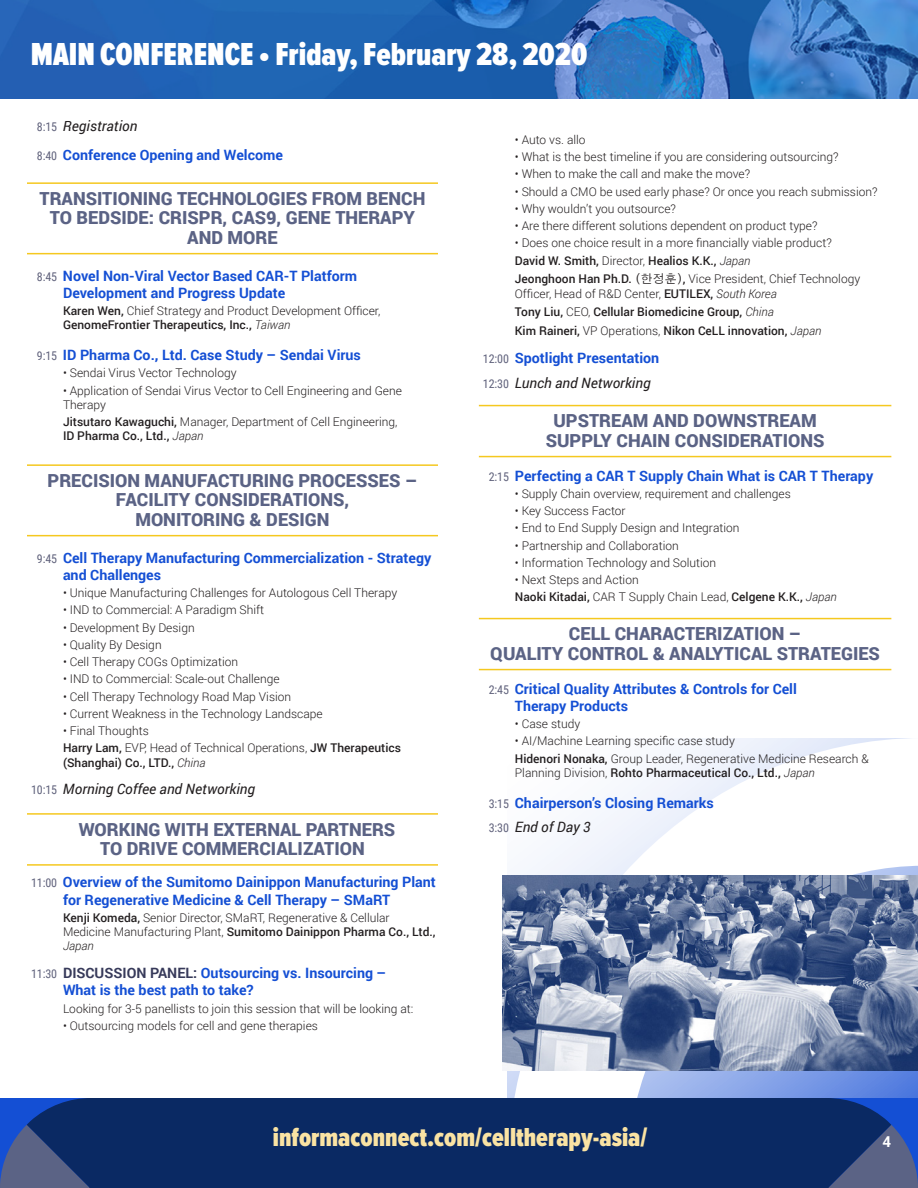
<style>
.page{position:relative;width:918px;height:1188px;background:#fff}
.page>*{position:absolute;margin:0;border:0;box-sizing:border-box;transform-origin:0 0}
.t1{font:900 33px "Proxima Nova Ex Cn";color:#fff}
.t2{font:900 27px "Proxima Nova Ex Cn";color:#fae3a3}
.t3{font:900 18px/19.5px "Roboto";color:#5b6385;text-align:center}
.t4{font:700 15px "Roboto";color:#fff}
.Times_Double{font:700 14.25px/17.2px "Roboto";color:#144fd4}
.Times_Single{font:italic 14.25px "Roboto";color:#231f20}
.paratext{font:300 12px/14.2px "Roboto";color:#231f20}
.Speaker{font:300 12px/14.2px "Roboto";color:#231f20}
.Speaker-2{font:500 12px/14.2px "Roboto";color:#231f20}
.s1{font-family:"Roboto Condensed";font-style:normal;font-size:12px;color:#5f617b}
.s2{font-family:"Roboto Condensed";font-weight:400;font-size:12px;color:#5f617b}
.s3{font-weight:500}
.s4{font-style:italic}
.s5{font-weight:300}
.s6{font-weight:300;font-style:italic}
.s7{color:#373a5a}
.s8{font-family:"Apple Gothic";font-weight:400}
</style>
<div class="page">
<svg style="left:507px;top:738px;width:411px;height:360px"></svg>
<div style="left:0;top:1098px;width:918px;height:90px;background:#0a2963"></div>
<svg style="left:0;top:1098px;width:90px;height:90px"></svg>
<svg style="left:828px;top:1098px;width:90px;height:90px"></svg>
<svg style="left:0;top:0;width:918px;height:99px;background:#2a6cb8"></svg>
<hr style="left:27px;top:182px;width:411px;height:2px;background:#f5c81f">
<hr style="left:27px;top:253px;width:411px;height:1px;background:#f5c81f">
<hr style="left:27px;top:464px;width:411px;height:2px;background:#f5c81f">
<hr style="left:27px;top:535px;width:411px;height:1px;background:#f5c81f">
<hr style="left:27px;top:813px;width:411px;height:2px;background:#f5c81f">
<hr style="left:27px;top:864px;width:411px;height:2px;background:#f5c81f">
<hr style="left:479px;top:405px;width:412px;height:1px;background:#f5c81f">
<hr style="left:479px;top:456px;width:412px;height:1px;background:#f5c81f">
<hr style="left:479px;top:618px;width:412px;height:1px;background:#f5c81f">
<hr style="left:479px;top:669px;width:412px;height:1px;background:#f5c81f">
<img style="left:503px;top:876px;width:415px;height:195px">
<p class="t1" style="left:31px;top:36px;width:558px">MAIN CONFERENCE • Friday, February 28, 2020</p>
<p class="Times_Single" style="left:37px;top:116px;width:102px"><span class="s1">8:15</span> Registration</p>
<p class="Times_Double" style="left:37px;top:146px;width:248px"><span class="s2">8:40</span> Conference Opening and Welcome</p>
<p class="t3" style="left:40px;top:188px;width:387px">TRANSITIONING TECHNOLOGIES FROM BENCH<br>TO BEDSIDE: CRISPR, CAS9, GENE THERAPY<br>AND MORE</p>
<p class="Times_Double" style="left:63px;top:266px;width:296px;text-indent:-26px"><span class="s2">8:45</span> Novel Non-Viral Vector Based CAR-T Platform<br>Development and Progress Update</p>
<p class="Speaker" style="left:63px;top:303px;width:319px"><span class="s3">Karen Wen,</span> Chief Strategy and Product Development Officer,<br><span class="s3">GenomeFrontier Therapeutics, Inc.,</span> <span class="s4">Taiwan</span></p>
<p class="Times_Double" style="left:37px;top:346px;width:325px"><span class="s2">9:15</span> ID Pharma Co., Ltd. Case Study – Sendai Virus</p>
<p class="paratext" style="left:63px;top:366px;width:175px">• Sendai Virus Vector Technology</p>
<p class="paratext" style="left:63px;top:383px;width:340px">• Application of Sendai Virus Vector to Cell Engineering and Gene<br>Therapy</p>
<p class="Speaker-2" style="left:63px;top:414px;width:336px">Jitsutaro Kawaguchi, <span class="s5">Manager, Department of Cell Engineering,<br></span>ID Pharma Co., Ltd., <span class="s6">Japan</span></p>
<p class="t3" style="left:48px;top:470px;width:371px">PRECISION MANUFACTURING PROCESSES –<br>FACILITY CONSIDERATIONS,<br>MONITORING &amp; DESIGN</p>
<p class="Times_Double" style="left:63px;top:548px;width:370px;text-indent:-26px"><span class="s2">9:45</span> Cell Therapy Manufacturing Commercialization - Strategy and Challenges</p>
<p class="paratext" style="left:63px;top:585px;width:336px">• Unique Manufacturing Challenges for Autologous Cell Therapy</p>
<p class="paratext" style="left:63px;top:603px;width:203px">• IND to Commercial: A Paradigm Shift</p>
<p class="paratext" style="left:63px;top:620px;width:133px">• Development By Design</p>
<p class="paratext" style="left:63px;top:637px;width:100px">• Quality By Design</p>
<p class="paratext" style="left:63px;top:654px;width:177px">• Cell Therapy COGs Optimization</p>
<p class="paratext" style="left:63px;top:672px;width:218px">• IND to Commercial: Scale-out Challenge</p>
<p class="paratext" style="left:63px;top:689px;width:230px">• Cell Therapy Technology Road Map Vision</p>
<p class="paratext" style="left:63px;top:706px;width:261px">• Current Weakness in the Technology Landscape</p>
<p class="paratext" style="left:63px;top:723px;width:87px">• Final Thoughts</p>
<p class="Speaker-2" style="left:63px;top:741px;width:340px">Harry Lam, <span class="s5">EVP, Head of Technical Operations,</span> JW Therapeutics (Shanghai) Co., LTD., <span class="s6">China</span></p>
<p class="Times_Single" style="left:31px;top:779px;width:225px"><span class="s1">10:15</span> Morning Coffee and Networking</p>
<p class="t3" style="left:79px;top:819px;width:318px">WORKING WITH EXTERNAL PARTNERS<br>TO DRIVE COMMERCIALIZATION</p>
<p class="Times_Double" style="left:63px;top:873px;width:374px;text-indent:-32px"><span class="s2">11:00</span> Overview of the Sumitomo Dainippon Manufacturing Plant for Regenerative Medicine &amp; Cell Therapy – SMaRT</p>
<p class="Speaker" style="left:63px;top:910px;width:374px"><span class="s3">Kenji Komeda,</span> Senior Director, SMaRT, Regenerative &amp; Cellular<br>Medicine Manufacturing Plant, <span class="s3">Sumitomo Dainippon Pharma Co., Ltd.,<br></span><span class="s4">Japan</span></p>
<p class="Times_Double" style="left:63px;top:964px;width:325px;text-indent:-32px"><span class="s2">11:30</span> <span class="s7">DISCUSSION PANEL:</span> Outsourcing vs. Insourcing –<br>What is the best path to take?</p>
<p class="paratext" style="left:63px;top:1001px;width:352px">Looking for 3-5 panellists to join this session that will be looking at:</p>
<p class="paratext" style="left:63px;top:1018px;width:256px">• Outsourcing models for cell and gene therapies</p>
<p class="paratext" style="left:515px;top:132px;width:72px">• Auto vs. allo</p>
<p class="paratext" style="left:515px;top:149px;width:325px">• What is the best timeline if you are considering outsourcing?</p>
<p class="paratext" style="left:515px;top:167px;width:237px">• When to make the call and make the move?</p>
<p class="paratext" style="left:515px;top:184px;width:364px">• Should a CMO be used early phase? Or once you reach submission?</p>
<p class="paratext" style="left:515px;top:201px;width:163px">• Why wouldn’t you outsource?</p>
<p class="paratext" style="left:515px;top:218px;width:304px">• Are there different solutions dependent on product type?</p>
<p class="paratext" style="left:515px;top:236px;width:319px">• Does one choice result in a more financially viable product?</p>
<p class="Speaker-2" style="left:515px;top:253px;width:237px">David W. Smith, <span class="s5">Director,</span> Healios K.K., <span class="s6">Japan</span></p>
<p class="Speaker" style="left:515px;top:272px;width:347px"><span class="s3">Jeonghoon Han Ph.D.</span> <span class="s8">(한정훈)</span><span class="s3">,</span> Vice President, Chief Technology<br>Officer, Head of R&amp;D Center, <span class="s3">EUTILEX,</span> <span class="s4">South Korea</span></p>
<p class="Speaker-2" style="left:515px;top:304px;width:260px">Tony Liu, <span class="s5">CEO,</span> Cellular Biomedicine Group, <span class="s6">China</span></p>
<p class="Speaker-2" style="left:515px;top:323px;width:308px">Kim Raineri, <span class="s5">VP Operations,</span> Nikon CeLL innovation, <span class="s6">Japan</span></p>
<p class="Times_Double" style="left:483px;top:349px;width:178px"><span class="s2">12:00</span> Spotlight Presentation</p>
<p class="Times_Single" style="left:483px;top:373px;width:169px"><span class="s1">12:30</span> Lunch and Networking</p>
<p class="t3" style="left:546px;top:410px;width:280px">UPSTREAM AND DOWNSTREAM<br>SUPPLY CHAIN CONSIDERATIONS</p>
<p class="Times_Double" style="left:489px;top:466px;width:386px"><span class="s2">2:15</span> Perfecting a CAR T Supply Chain What is CAR T Therapy</p>
<p class="paratext" style="left:515px;top:486px;width:277px">• Supply Chain overview, requirement and challenges</p>
<p class="paratext" style="left:515px;top:503px;width:112px">• Key Success Factor</p>
<p class="paratext" style="left:515px;top:521px;width:226px">• End to End Supply Design and Integration</p>
<p class="paratext" style="left:515px;top:538px;width:165px">• Partnership and Collaboration</p>
<p class="paratext" style="left:515px;top:555px;width:203px">• Information Technology and Solution</p>
<p class="paratext" style="left:515px;top:572px;width:125px">• Next Steps and Action</p>
<p class="Speaker-2" style="left:515px;top:589px;width:323px">Naoki Kitadai, <span class="s5">CAR T Supply Chain Lead,</span> Celgene K.K., <span class="s6">Japan</span></p>
<p class="t3" style="left:490px;top:623px;width:391px">CELL CHARACTERIZATION –<br>QUALITY CONTROL &amp; ANALYTICAL STRATEGIES</p>
<p class="Times_Double" style="left:515px;top:679px;width:284px;text-indent:-26px"><span class="s2">2:45</span> Critical Quality Attributes &amp; Controls for Cell<br>Therapy Products</p>
<p class="paratext" style="left:515px;top:716px;width:67px">• Case study</p>
<p class="paratext" style="left:515px;top:734px;width:221px">• AI/Machine Learning specific case study</p>
<p class="Speaker" style="left:515px;top:751px;width:355px"><span class="s3">Hidenori Nonaka,</span> Group Leader, Regenerative Medicine Research &amp;<br>Planning Division, <span class="s3">Rohto Pharmaceutical Co., Ltd.,</span> <span class="s4">Japan</span></p>
<p class="Times_Double" style="left:489px;top:793px;width:227px"><span class="s2">3:15</span> Chairperson’s Closing Remarks</p>
<p class="Times_Single" style="left:489px;top:817px;width:103px"><span class="s1">3:30</span> End of Day 3</p>
<p class="t2" style="left:273px;top:1122px;width:376px">informaconnect.com/celltherapy-asia/</p>
<p class="t4" style="left:882px;top:1131px;width:10px">4</p>
</div>
